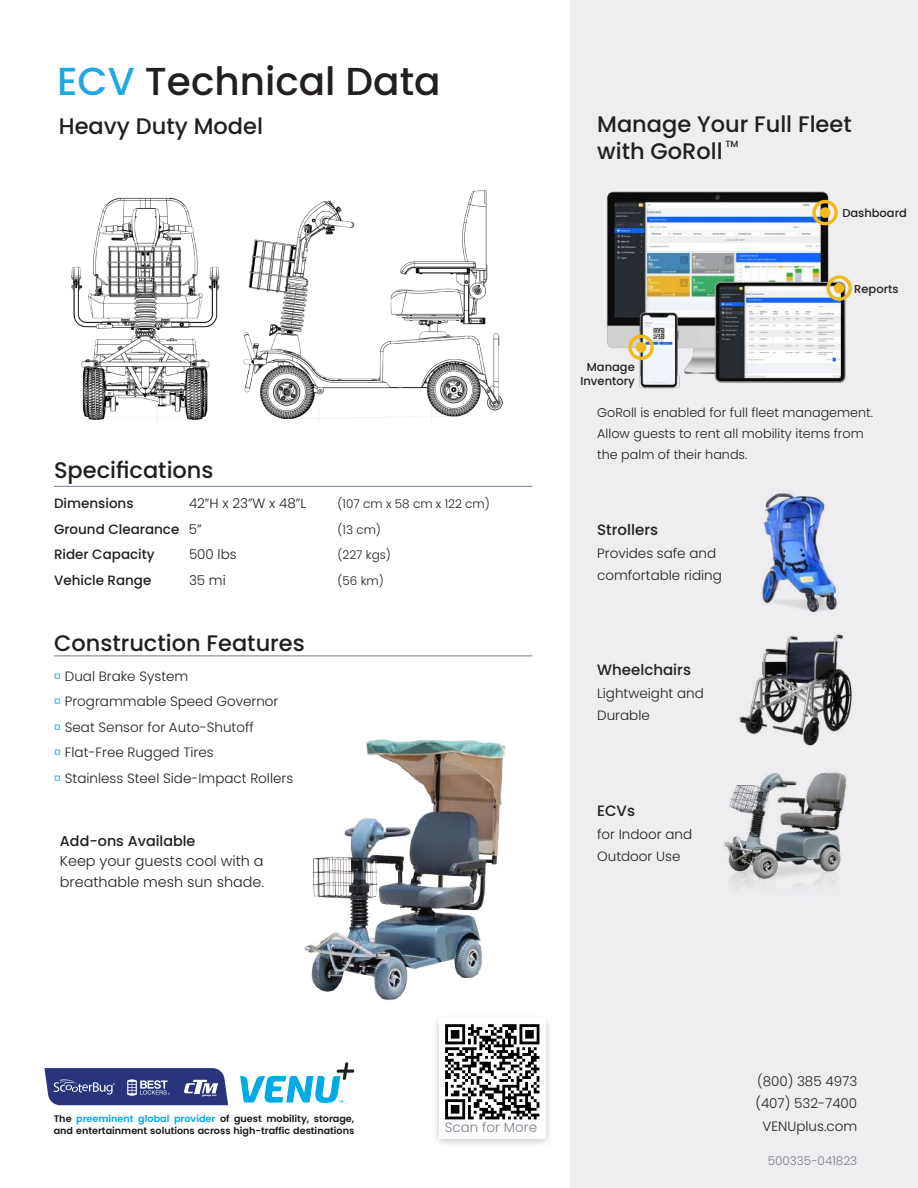
<style>
.page{position:relative;width:918px;height:1188px;background:#fff}
.page>*{position:absolute;margin:0;border:0;box-sizing:border-box;transform-origin:0 0}
.t1{font:500 39px "Poppins";color:#231f20}
.t2{font:500 22.5px/27px "Poppins";color:#231f20}
.t3{font:500 15px "Poppins";color:#231f20}
.t4{font:300 14.4px/20.7px "Poppins";color:#231f20}
.t5{font:500 14.4px "Poppins";color:#231f20}
.t6{font:300 13.5px/22.5px "Poppins";color:#231f20}
.t7{font:500 13.5px "Poppins";color:#231f20}
.t8{font:300 13.5px "Poppins";color:#7a7c8d}
.t9{font:300 12.75px/21px "Poppins";color:#231f20}
.t10{font:300 12px "Poppins";color:#231f20}
.t11{font:300 12px "Poppins";color:#7a7c8d}
.t12{font:500 11.4px/13.8px "Poppins";color:#231f20;text-align:center}
.t13{font:600 9.6px/11.9px "Poppins";color:#1c1719}
.t14{font:500 9px "Poppins";color:#231f20}
.s1{color:#20a8e0}
.s2{font-weight:300}
.s3{font-family:"Trebuchet MS";font-weight:700;color:#20a8e0}
.s4{color:#00aae4}
</style>
<div class="page">
<div style="left:570px;top:0;width:348px;height:1188px;background:#eeeef1"></div>
<img style="left:71px;top:197px;width:149px;height:224px">
<img style="left:243px;top:190px;width:260px;height:232px">
<hr style="left:54px;top:486px;width:478px;height:1px;background:#7a7c8d">
<hr style="left:54px;top:656px;width:478px;height:1px;background:#7a7c8d">
<img style="left:255px;top:655px;width:278px;height:345px">
<div style="left:431px;top:1013px;width:123px;height:136px;background:#231f20;opacity:.25"></div>
<div style="left:440px;top:1019px;width:106px;height:119px;background:#fff"></div>
<img style="left:445px;top:1024px;width:95px;height:96px">
<svg style="left:240px;top:1062px;width:115px;height:41px"></svg>
<svg style="left:44px;top:1068px;width:184px;height:37px;background:#46528e"></svg>
<img style="left:739px;top:634px;width:113px;height:112px">
<img style="left:724px;top:772px;width:123px;height:116px">
<img style="left:607px;top:191px;width:245px;height:198px">
<div style="left:812px;top:200px;width:26px;height:25px;border:3px solid #f0ba1b;border-radius:50%"></div>
<div style="left:826px;top:275px;width:26px;height:26px;border:3px solid #f0ba1b;border-radius:50%"></div>
<div style="left:820px;top:207px;width:10px;height:11px;background:#f0ba1b;border-radius:50%"></div>
<div style="left:834px;top:283px;width:11px;height:10px;background:#f0ba1b;border-radius:50%"></div>
<div style="left:628px;top:335px;width:26px;height:25px;border:3px solid #f0ba1b;border-radius:50%"></div>
<div style="left:636px;top:342px;width:10px;height:11px;background:#f0ba1b;border-radius:50%"></div>
<img style="left:762px;top:493px;width:75px;height:122px">
<h1 class="t1" style="left:57px;top:59px;width:385px"><span class="s1">ECV</span> Technical Data</h1>
<h2 class="t2" style="left:59px;top:113px;width:206px">Heavy Duty Model</h2>
<h2 class="t2" style="left:54px;top:457px;width:161px">Specifications</h2>
<p class="t7" style="left:54px;top:496px;width:81px">Dimensions</p>
<p class="t6" style="left:189px;top:492px;width:119px">42”H x 23”W x 48”L</p>
<p class="t10" style="left:338px;top:497px;width:154px">(107 cm x 58 cm x 122 cm)</p>
<p class="t7" style="left:54px;top:521px;width:149px">Ground Clearance <span class="s2">5”</span></p>
<p class="t10" style="left:338px;top:523px;width:45px">(13 cm)</p>
<p class="t7" style="left:54px;top:547px;width:102px">Rider Capacity</p>
<p class="t6" style="left:189px;top:543px;width:49px">500 lbs</p>
<p class="t10" style="left:338px;top:548px;width:55px">(227 kgs)</p>
<p class="t7" style="left:54px;top:572px;width:99px">Vehicle Range</p>
<p class="t6" style="left:189px;top:569px;width:38px">35 mi</p>
<p class="t10" style="left:338px;top:574px;width:48px">(56 km)</p>
<h2 class="t2" style="left:54px;top:630px;width:252px">Construction Features</h2>
<p class="t6" style="left:54px;top:663px;width:241px;line-height:25.5px"><span class="s3">☐</span> Dual Brake System<br><span class="s3">☐</span> Programmable Speed Governor<br><span class="s3">☐</span> Seat Sensor for Auto-Shutoff<br><span class="s3">☐</span> Flat-Free Rugged Tires<br><span class="s3">☐</span> Stainless Steel Side-Impact Rollers</p>
<p class="t5" style="left:60px;top:832px;width:137px">Add-ons Available</p>
<p class="t4" style="left:60px;top:851px;width:206px">Keep your guests cool with a breathable mesh sun shade.</p>
<h2 class="t2" style="left:597px;top:110px;width:256px">Manage Your Full Fleet with GoRoll</h2>
<p class="t14" style="left:725px;top:139px;width:15px">TM</p>
<p class="t12" style="left:842px;top:206px;width:66px">Dashboard</p>
<p class="t12" style="left:581px;top:360px;width:56px">Manage<br>Inventory</p>
<p class="t12" style="left:854px;top:282px;width:46px">Reports</p>
<p class="t9" style="left:597px;top:402px;width:277px">GoRoll is enabled for full fleet management.<br>Allow guests to rent all mobility items from the palm of their hands.</p>
<p class="t3" style="left:597px;top:521px;width:62px">Strollers</p>
<p class="t6" style="left:597px;top:542px;width:126px">Provides safe and comfortable riding</p>
<p class="t3" style="left:597px;top:661px;width:95px">Wheelchairs</p>
<p class="t6" style="left:597px;top:682px;width:108px">Lightweight and<br>Durable</p>
<p class="t3" style="left:597px;top:803px;width:39px">ECVs</p>
<p class="t6" style="left:597px;top:823px;width:97px">for Indoor and<br>Outdoor Use</p>
<p class="t13" style="left:54px;top:1113px;width:302px">The <span class="s4">preeminent global provider</span> of guest mobility, storage, and entertainment solutions across high-traffic destinations</p>
<p class="t8" style="left:445px;top:1119px;width:94px">Scan for More</p>
<p class="t6" style="left:755px;top:1070px;width:103px;text-align:center">(800) 385 4973 (407) 532-7400<br>VENUplus.com</p>
<p class="t11" style="left:768px;top:1153px;width:91px">500335-041823</p>
</div>
